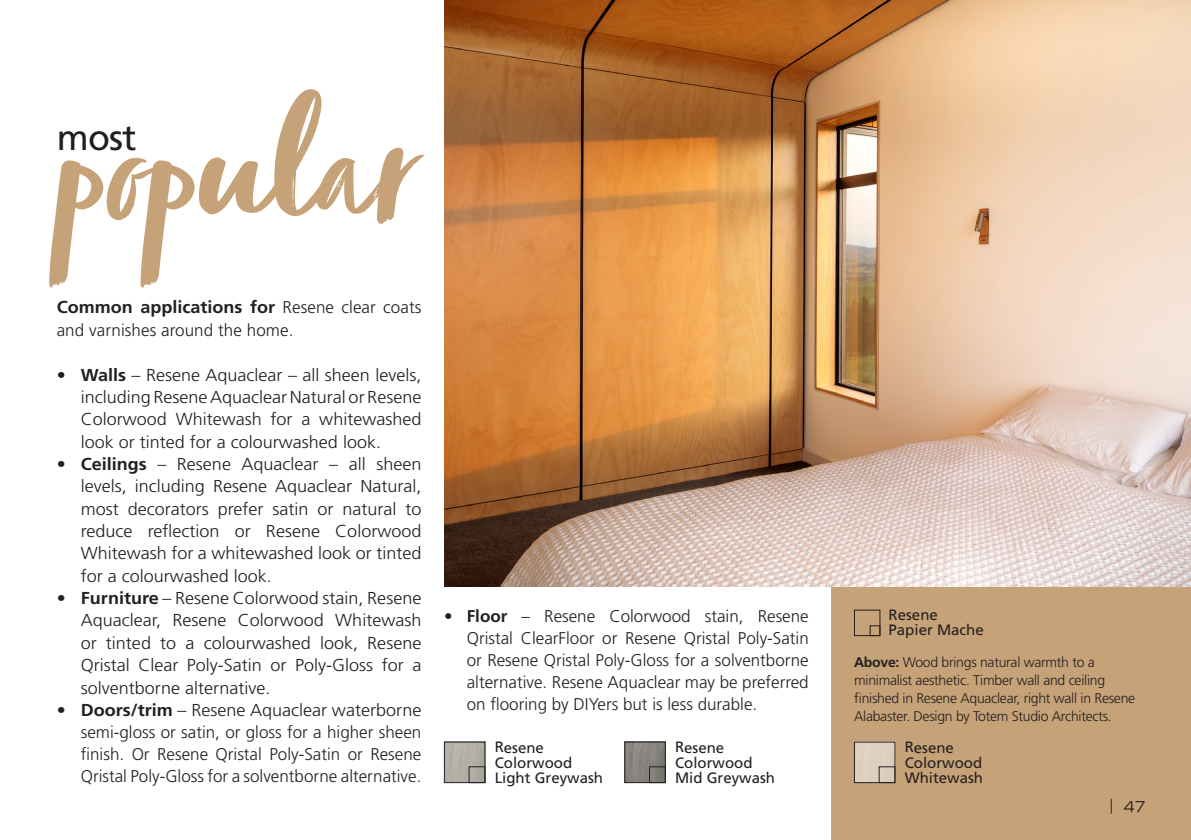
<style>
.page{position:relative;width:1191px;height:840px;background:#fff}
.page>*{position:absolute;margin:0;border:0;box-sizing:border-box;transform-origin:0 0}
.t1{font:172px "Zooja";color:#c6a278}
.t2{font:36px "Frutiger LT Std";color:#231f20}
.t3{font:300 17.2px/22.4px "Frutiger LT Std";color:#231f20;text-align:justify;scale:1.04 1}
.t4{font:700 17.2px "Frutiger LT Std";color:#231f20;scale:1.04 1}
.t5{font:300 17px/22px "Frutiger LT Std";color:#231f20;text-align:justify}
.t6{font:15px/15px "Frutiger LT Std";color:#231f20}
.t7{font:expanded 15px "Trade Gothic LH";color:#231f20}
.t8{font:300 14px/18px "Frutiger LT Std";letter-spacing:-.02em;color:#231f20}
.s1{font-weight:300;font-size:17px}
.s2{font-weight:700}
</style>
<div class="page">
<div style="left:831px;top:405px;width:360px;height:434px;background:#c6a278"></div>
<img style="left:444px;top:0;width:747px;height:586px">
<div style="left:854px;top:609px;width:26px;height:26px;border:1px solid #231f20"></div>
<div style="left:870px;top:625px;width:10px;height:10px;border:1px solid #231f20"></div>
<img style="left:856px;top:743px;width:37px;height:37px">
<div style="left:854px;top:741px;width:41px;height:41px;border:1px solid #231f20"></div>
<div style="left:879px;top:766px;width:16px;height:16px;border:1px solid #231f20"></div>
<img style="left:446px;top:743px;width:37px;height:37px">
<div style="left:444px;top:741px;width:41px;height:41px;border:1px solid #231f20"></div>
<div style="left:469px;top:766px;width:16px;height:16px;border:1px solid #231f20"></div>
<img style="left:626px;top:743px;width:37px;height:37px">
<div style="left:624px;top:741px;width:41px;height:41px;border:1px solid #231f20"></div>
<div style="left:649px;top:766px;width:16px;height:16px;border:1px solid #231f20"></div>
<h1 class="t1" style="left:50px;top:81px;width:355px">popular</h1>
<p class="t4" style="left:57px;top:297px;width:352px">Common applications for <span class="s1">Resene clear coats</span></p>
<p class="t5" style="left:57px;top:319px;width:238px">and varnishes around the home.</p>
<p class="t3" style="left:81px;top:363px;width:329px;text-indent:-24px">• <span class="s2">Walls</span> – Resene Aquaclear – all sheen levels, including Resene Aquaclear Natural or Resene Colorwood Whitewash for a whitewashed look or tinted for a colourwashed look.</p>
<p class="t3" style="left:81px;top:453px;width:329px;text-indent:-24px">• <span class="s2">Ceilings</span> – Resene Aquaclear – all sheen levels, including Resene Aquaclear Natural, most decorators prefer satin or natural to reduce reflection or Resene Colorwood Whitewash for a whitewashed look or tinted for a colourwashed look.</p>
<p class="t3" style="left:81px;top:587px;width:329px;text-indent:-24px">• <span class="s2">Furniture</span> – Resene Colorwood stain, Resene Aquaclear, Resene Colorwood Whitewash or tinted to a colourwashed look, Resene Qristal Clear Poly-Satin or Poly-Gloss for a solventborne alternative.</p>
<p class="t3" style="left:57px;top:698px;width:352px">• <span class="s2">Doors/trim</span> – Resene Aquaclear waterborne</p>
<p class="t5" style="left:81px;top:721px;width:342px">semi-gloss or satin, or gloss for a higher sheen finish. Or Resene Qristal Poly-Satin or Resene Qristal Poly-Gloss for a solventborne alternative.</p>
<h2 class="t2" style="left:57px;top:116px;width:81px">most</h2>
<p class="t5" style="left:467px;top:605px;width:343px;text-indent:-23px">• <span class="s2">Floor</span> – Resene Colorwood stain, Resene Qristal ClearFloor or Resene Qristal Poly-Satin or Resene Qristal Poly-Gloss for a solventborne alternative. Resene Aquaclear may be preferred on flooring by DIYers but is less durable.</p>
<p class="t6" style="left:495px;top:739px;width:110px">Resene<br>Colorwood<br>Light Greywash</p>
<p class="t6" style="left:675px;top:739px;width:102px">Resene<br>Colorwood<br>Mid Greywash</p>
<p class="t6" style="left:888px;top:607px;width:97px">Resene<br>Papier Mache</p>
<p class="t8" style="left:854px;top:653px;width:282px"><span class="s2">Above:</span> Wood brings natural warmth to a minimalist aesthetic. Timber wall and ceiling finished in Resene Aquaclear, right wall in Resene Alabaster. Design by Totem Studio Architects.</p>
<p class="t6" style="left:904px;top:739px;width:80px">Resene<br>Colorwood<br>Whitewash</p>
<p class="t7" style="left:1109px;top:796px;width:37px">| 47</p>
</div>
